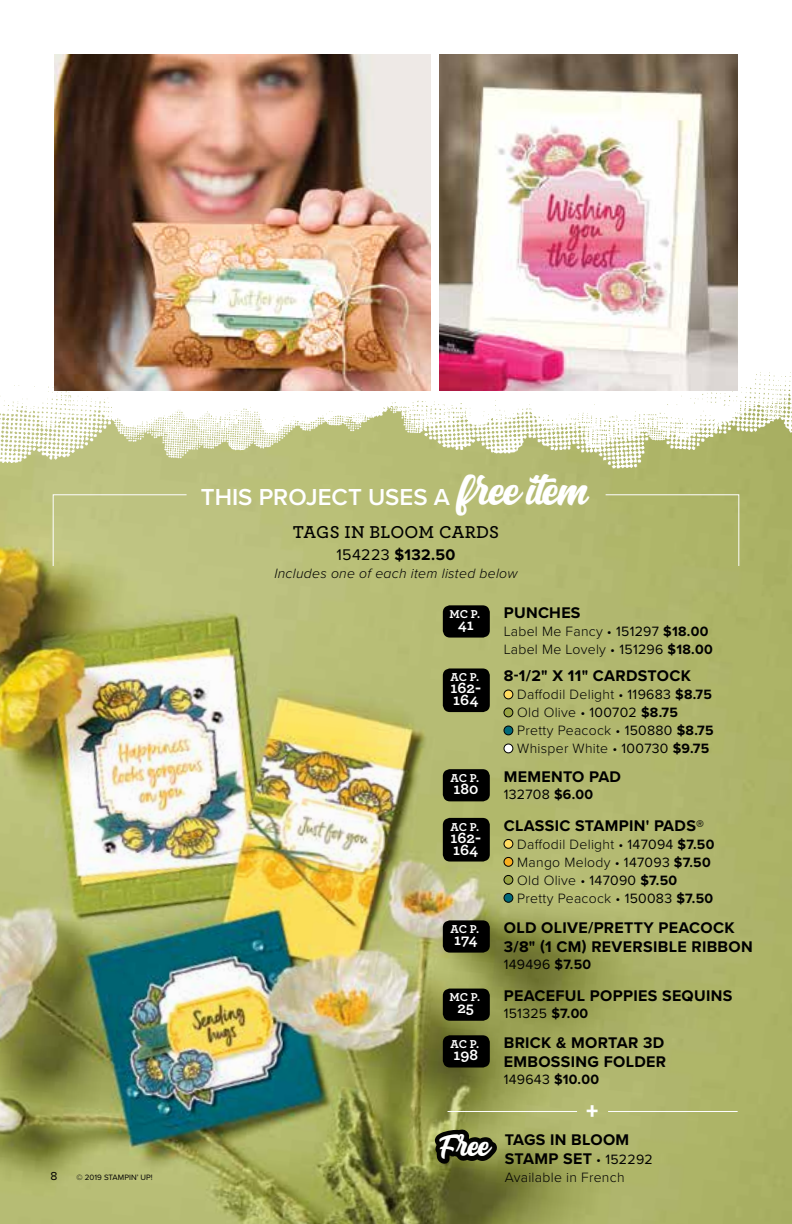
<style>
.page{position:relative;width:792px;height:1224px;background:#fff}
.page>*{position:absolute;margin:0;border:0;box-sizing:border-box;transform-origin:0 0}
.t1{font:28.4px "Airates Script";color:#fff}
.t2{font:600 24px "Proxima Nova";color:#fff}
.t3{font:900 24px "Proxima Nova";color:#fff}
.t4{font:600 18px "Archer";letter-spacing:.015em;color:#000}
.t5{font:700 16px/19.2px "Proxima Nova";letter-spacing:.02em;color:#000}
.t6{font:700 16px/12px "Archer";color:#fff}
.t7{font:300 14px/18px "Proxima Nova";letter-spacing:.02em;color:#000}
.t8{font:14px "Proxima Nova";letter-spacing:.02em;color:#000}
.t9{font:italic 300 14px "Proxima Nova";letter-spacing:.02em;color:#000}
.t10{font:700 12px "Archer";letter-spacing:-.02em;color:#fff}
.t11{font:12px "Proxima Nova";color:#000}
.t12{font:8px "Proxima Nova";color:#000}
.s1{font-family:"Airates Script";font-weight:400;font-size:40px}
.s2{font-weight:400}
.s3{font-weight:700}
.s4{font-weight:300;font-size:14px}
.s5{font-weight:400;font-size:14px}
</style>
<div class="page">
<img style="left:0;top:478px;width:792px;height:746px">
<img style="left:0;top:336px;width:792px;height:142px">
<img style="left:439px;top:54px;width:299px;height:336px">
<div style="left:443px;top:605px;width:47px;height:33px;background:#000;border-radius:7px"></div>
<div style="left:443px;top:769px;width:47px;height:32px;background:#000;border-radius:7px"></div>
<div style="left:504px;top:690px;width:9px;height:9px;background:#ffdc60;border-radius:50%"></div>
<div style="left:504px;top:690px;width:9px;height:9px;border:1px solid #000;border-radius:50%"></div>
<div style="left:504px;top:708px;width:9px;height:9px;background:#9aa544;border-radius:50%"></div>
<div style="left:504px;top:708px;width:9px;height:9px;border:1px solid #000;border-radius:50%"></div>
<div style="left:504px;top:726px;width:9px;height:9px;background:#006978;border-radius:50%"></div>
<div style="left:504px;top:726px;width:9px;height:9px;border:1px solid #000;border-radius:50%"></div>
<div style="left:504px;top:744px;width:9px;height:9px;background:#fff;border-radius:50%"></div>
<div style="left:504px;top:744px;width:9px;height:9px;border:1px solid #000;border-radius:50%"></div>
<div style="left:443px;top:668px;width:47px;height:44px;background:#000;border-radius:7px"></div>
<div style="left:443px;top:920px;width:47px;height:33px;background:#000;border-radius:7px"></div>
<div style="left:504px;top:839px;width:9px;height:9px;background:#ffdc60;border-radius:50%"></div>
<div style="left:504px;top:839px;width:9px;height:10px;border:1px solid #000;border-radius:50%"></div>
<div style="left:504px;top:857px;width:9px;height:9px;background:#f9af1f;border-radius:50%"></div>
<div style="left:504px;top:857px;width:9px;height:10px;border:1px solid #000;border-radius:50%"></div>
<div style="left:504px;top:875px;width:9px;height:9px;background:#9aa544;border-radius:50%"></div>
<div style="left:504px;top:875px;width:9px;height:10px;border:1px solid #000;border-radius:50%"></div>
<div style="left:504px;top:893px;width:9px;height:9px;background:#006978;border-radius:50%"></div>
<div style="left:504px;top:893px;width:9px;height:10px;border:1px solid #000;border-radius:50%"></div>
<div style="left:443px;top:818px;width:47px;height:44px;background:#000;border-radius:7px"></div>
<div style="left:443px;top:989px;width:47px;height:32px;background:#000;border-radius:7px"></div>
<div style="left:443px;top:1035px;width:47px;height:33px;background:#000;border-radius:7px"></div>
<img style="left:54px;top:54px;width:376px;height:336px">
<div style="left:605px;top:494px;width:135px;height:73px;background:#afb669"></div>
<div style="left:52px;top:494px;width:136px;height:73px;background:#bfc482"></div>
<svg style="left:427px;top:1122px;width:78px;height:63px;background:#5f6330"></svg>
<hr style="left:448px;top:1111px;width:129px;height:1px;background:#fff">
<hr style="left:608px;top:1111px;width:130px;height:1px;background:#fff">
<p class="t11" style="left:51px;top:1167px;width:8px">8</p>
<p class="t12" style="left:77px;top:1172px;width:78px">© 2019 STAMPIN’ UP!</p>
<h2 class="t2" style="left:201px;top:479px;width:387px">THIS PROJECT USES A <span class="s1">free item</span></h2>
<p class="t4" style="left:293px;top:519px;width:208px">TAGS IN BLOOM CARDS</p>
<p class="t5" style="left:337px;top:545px;width:120px"><span class="s2">154223</span> $132.50</p>
<p class="t9" style="left:274px;top:563px;width:245px">Includes one of each item listed below</p>
<p class="t10" style="left:450px;top:605px;width:32px">MC P.</p>
<p class="t6" style="left:458px;top:618px;width:18px">41</p>
<p class="t5" style="left:504px;top:603px;width:78px">PUNCHES</p>
<p class="t7" style="left:504px;top:622px;width:210px">Label Me Fancy • <span class="s2">151297</span> <span class="s3">$18.00<br></span>Label Me Lovely • <span class="s2">151296</span> <span class="s3">$18.00</span></p>
<p class="t10" style="left:451px;top:668px;width:30px">AC P.</p>
<p class="t6" style="left:451px;top:681px;width:32px">162-<br>164</p>
<p class="t5" style="left:504px;top:666px;width:189px">8-1/2" X 11" CARDSTOCK</p>
<p class="t7" style="left:517px;top:685px;width:198px">Daffodil Delight • <span class="s2">119683</span> <span class="s3">$8.75<br></span>Old Olive • <span class="s2">100702</span> <span class="s3">$8.75<br></span>Pretty Peacock • <span class="s2">150880</span> <span class="s3">$8.75<br></span>Whisper White • <span class="s2">100730</span> <span class="s3">$9.75</span></p>
<p class="t10" style="left:451px;top:769px;width:30px">AC P.</p>
<p class="t6" style="left:453px;top:782px;width:26px">180</p>
<p class="t5" style="left:504px;top:767px;width:119px">MEMENTO PAD</p>
<p class="t8" style="left:504px;top:784px;width:91px">132708 <span class="s3">$6.00</span></p>
<p class="t10" style="left:451px;top:817px;width:30px">AC P.</p>
<p class="t6" style="left:451px;top:830px;width:32px">162-<br>164</p>
<p class="t5" style="left:504px;top:815px;width:202px">CLASSIC STAMPIN' PADS®</p>
<p class="t7" style="left:517px;top:834px;width:199px">Daffodil Delight • <span class="s2">147094</span> <span class="s3">$7.50<br></span>Mango Melody • <span class="s2">147093</span> <span class="s3">$7.50<br></span>Old Olive • <span class="s2">147090</span> <span class="s3">$7.50<br></span>Pretty Peacock • <span class="s2">150083</span> <span class="s3">$7.50</span></p>
<p class="t10" style="left:451px;top:920px;width:30px">AC P.</p>
<p class="t6" style="left:454px;top:933px;width:25px">174</p>
<p class="t5" style="left:504px;top:918px;width:251px">OLD OLIVE/PRETTY PEACOCK<br>3/8" (1 CM) REVERSIBLE RIBBON</p>
<p class="t8" style="left:504px;top:954px;width:89px">149496 <span class="s3">$7.50</span></p>
<p class="t10" style="left:450px;top:988px;width:32px">MC P.</p>
<p class="t6" style="left:458px;top:1001px;width:18px">25</p>
<p class="t5" style="left:504px;top:986px;width:230px">PEACEFUL POPPIES SEQUINS</p>
<p class="t8" style="left:504px;top:1003px;width:86px">151325 <span class="s3">$7.00</span></p>
<p class="t10" style="left:451px;top:1035px;width:30px">AC P.</p>
<p class="t6" style="left:454px;top:1048px;width:26px">198</p>
<p class="t5" style="left:504px;top:1033px;width:164px">BRICK &amp; MORTAR 3D<br>EMBOSSING FOLDER</p>
<p class="t8" style="left:504px;top:1069px;width:97px">149643 <span class="s3">$10.00</span></p>
<h2 class="t3" style="left:586px;top:1093px;width:14px">+</h2>
<h1 class="t1" style="left:440px;top:1128px;width:55px">Free</h1>
<p class="t5" style="left:505px;top:1130px;width:150px">TAGS IN BLOOM<br>STAMP SET <span class="s4">•</span> <span class="s5">152292</span></p>
<p class="t7" style="left:505px;top:1168px;width:121px">Available in French</p>
</div>
